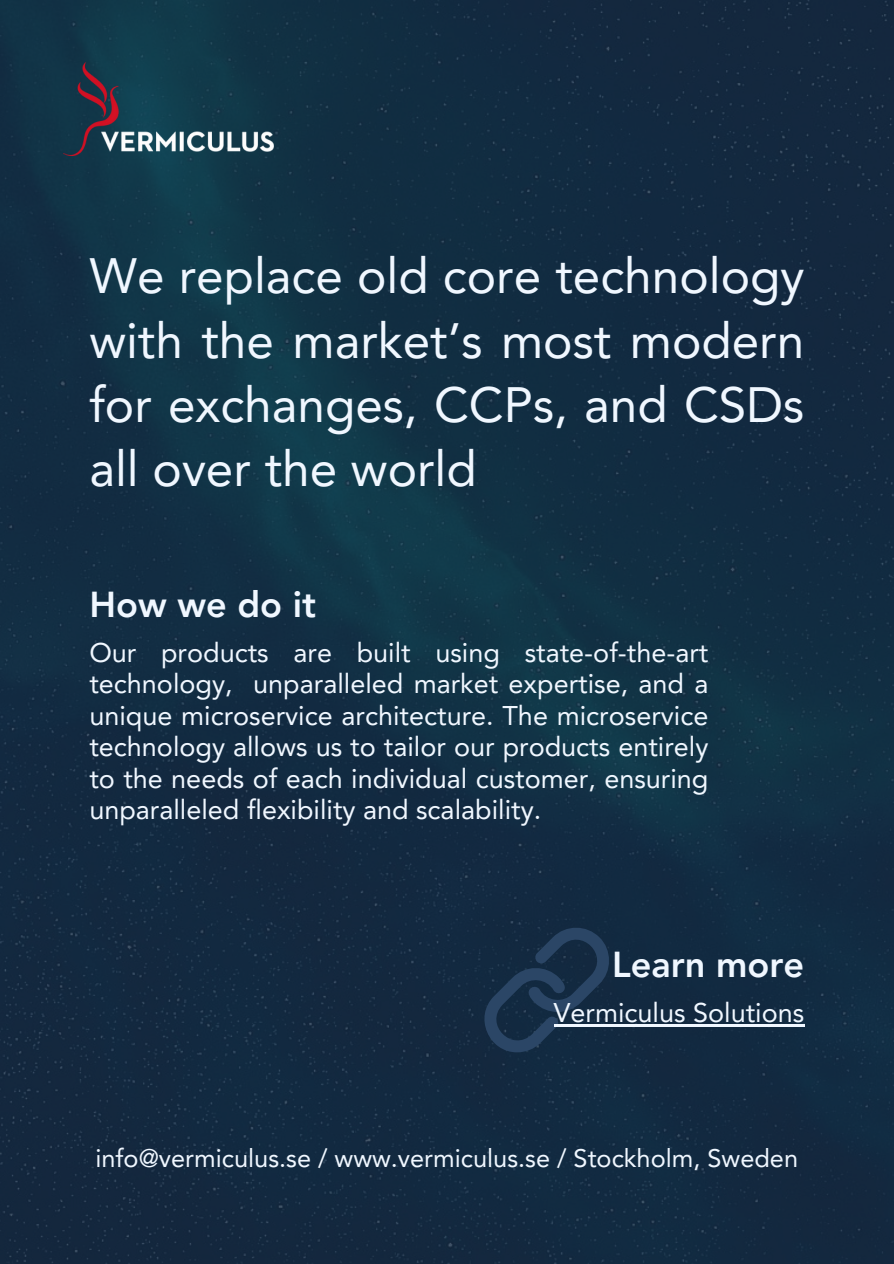
<style>
.page{position:relative;width:894px;height:1264px;background:#fff}
.page>*{position:absolute;margin:0;border:0;box-sizing:border-box;transform-origin:0 0}
.t1{font:49.5px/64.2px "Avenir LT Pro";color:#f0f7ff;text-align:justify}
.t2{font:800 36px "Avenir LT Pro";color:#f0f7ff}
.t3{font:27px/31.5px "Avenir LT Pro";color:#f0f7ff;text-align:justify}
.t4{font:25.35px "Avenir LT Pro";color:#f0f7ff}
</style>
<div class="page">
<div style="left:0;top:0;width:893px;height:1263px;background:#152a42"></div>
<svg style="left:475px;top:924px;width:137px;height:128px"></svg>
<hr style="left:554px;top:1024px;width:250px;height:2px;background:#f0f7ff">
<img style="left:64px;top:62px;width:209px;height:94px">
<h1 class="t1" style="left:89px;top:248px;width:716px">We replace old core technology with the market’s most modern for exchanges, CCPs, and CSDs all over the world</h1>
<p class="t2" style="left:89px;top:590px;width:228px">How we do it</p>
<p class="t3" style="left:89px;top:639px;width:620px">Our products are built using state-of-the-art technology, unparalleled market expertise, and a unique microservice architecture. The microservice technology allows us to tailor our products entirely to the needs of each individual customer, ensuring unparalleled flexibility and scalability.</p>
<p class="t2" style="left:612px;top:949px;width:193px">Learn more</p>
<h2 class="t3" style="left:554px;top:999px;width:252px">Vermiculus Solutions</h2>
<h2 class="t4" style="left:95px;top:1148px;width:704px">info@vermiculus.se / www.vermiculus.se / Stockholm, Sweden</h2>
</div>
